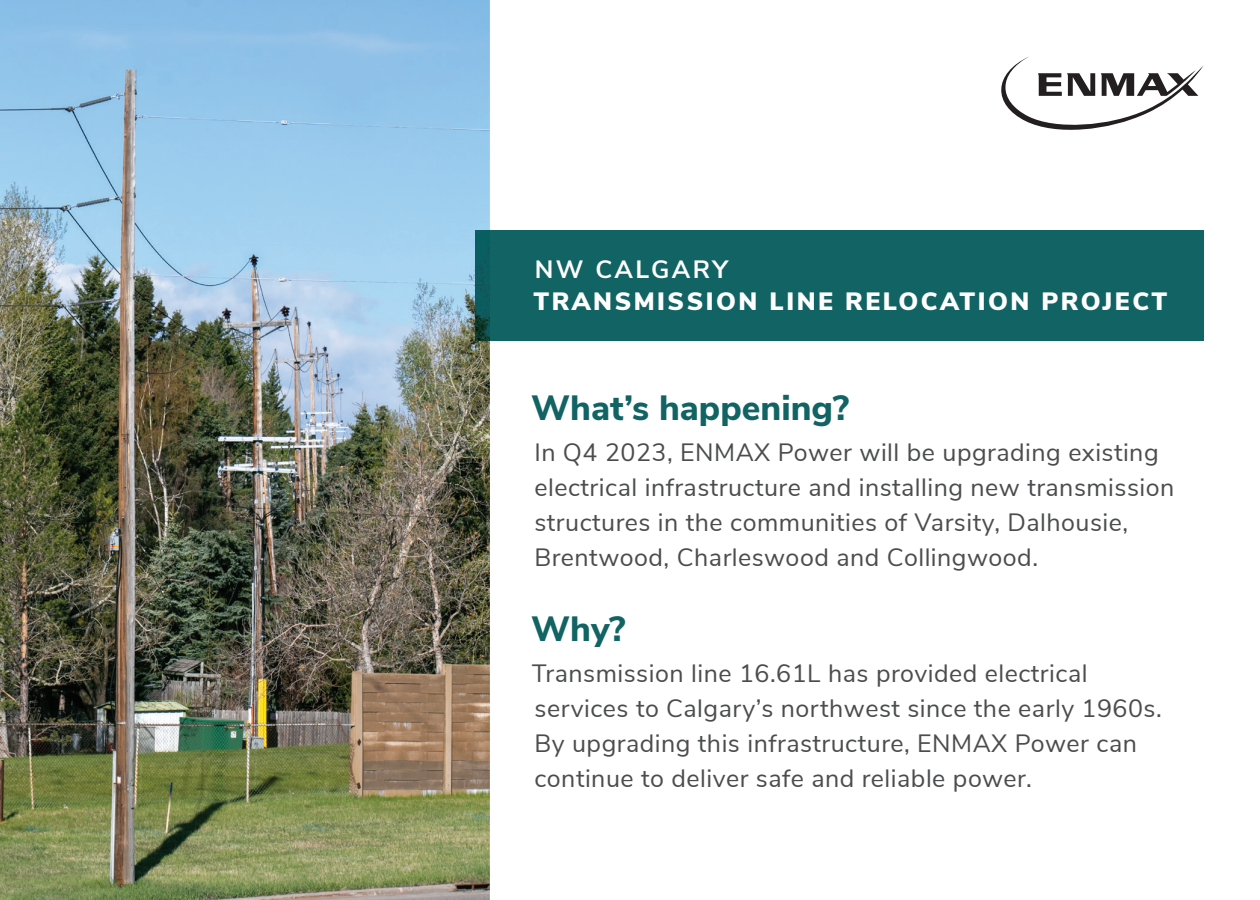
<style>
.page{position:relative;width:1260px;height:900px;background:#fff}
.page>*{position:absolute;margin:0;border:0;box-sizing:border-box;transform-origin:0 0}
.t1{font:800 35px "Nunito Sans";color:#126363}
.t2{font:25px/35px "Nunito Sans";letter-spacing:.02em;color:#4b4c4d}
.t3{font:900 25px "Nunito Sans";letter-spacing:.1em;color:#fff}
.t4{font:700 25px "Nunito Sans";letter-spacing:.1em;color:#fff}
</style>
<div class="page">
<img style="left:0;top:0;width:490px;height:900px">
<div style="left:490px;top:230px;width:714px;height:110px;background:#126363"></div>
<img style="left:475px;top:230px;width:15px;height:110px">
<svg style="left:1001px;top:56px;width:203px;height:74px"></svg>
<p class="t4" style="left:535px;top:251px;width:195px">NW CALGARY</p>
<p class="t3" style="left:534px;top:283px;width:635px">TRANSMISSION LINE RELOCATION PROJECT</p>
<h1 class="t1" style="left:531px;top:382px;width:319px">What’s happening?</h1>
<p class="t2" style="left:534px;top:433px;width:642px">In Q4 2023, ENMAX Power will be upgrading existing electrical infrastructure and installing new transmission structures in the communities of Varsity, Dalhousie, Brentwood, Charleswood and Collingwood.</p>
<h1 class="t1" style="left:531px;top:604px;width:96px">Why?</h1>
<p class="t2" style="left:532px;top:655px;width:631px">Transmission line 16.61L has provided electrical services to Calgary’s northwest since the early 1960s.<br>By upgrading this infrastructure, ENMAX Power can continue to deliver safe and reliable power.</p>
</div>
